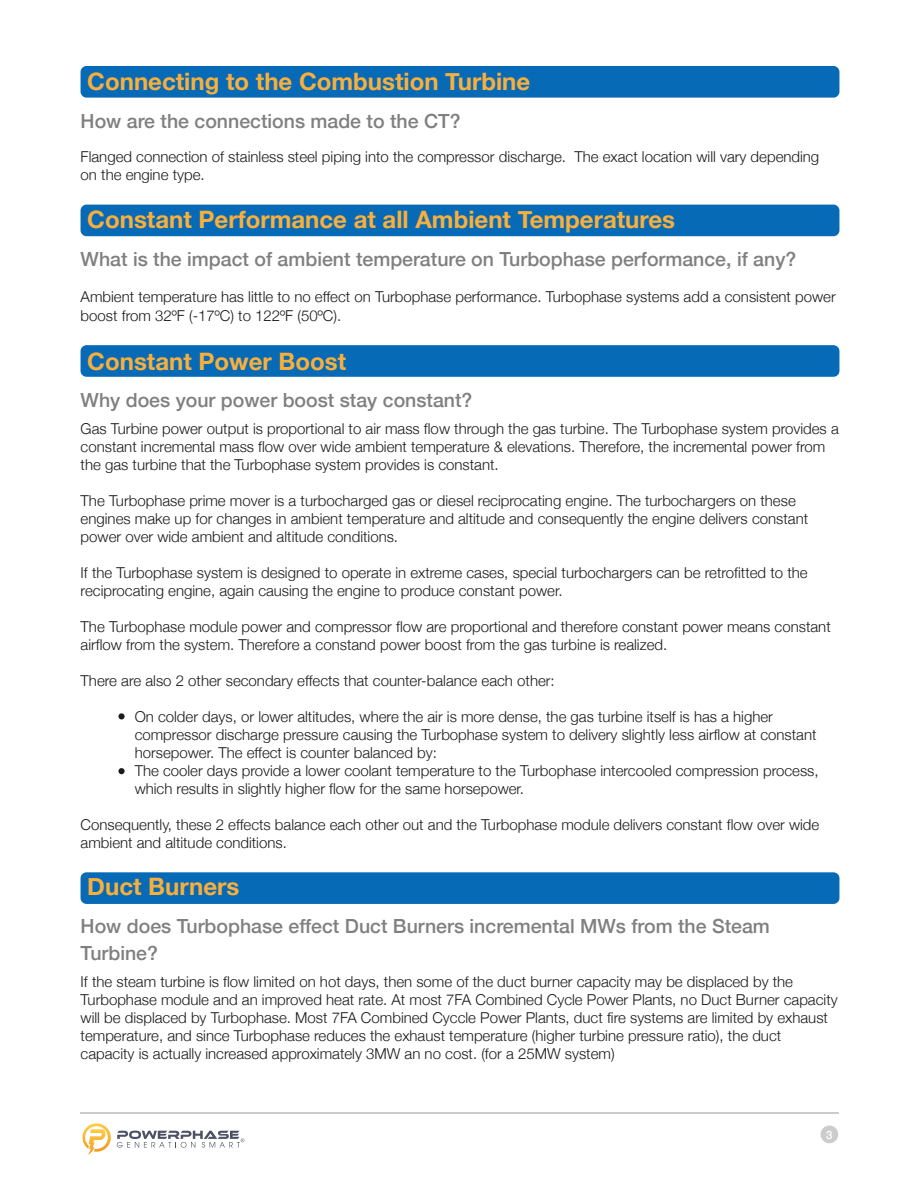
<style>
.page{position:relative;width:920px;height:1190px;background:#fff}
.page>*{position:absolute;margin:0;border:0;box-sizing:border-box;transform-origin:0 0}
.t1{font:700 24px "Helvetica Neue";color:#faaf3b}
.t2{font:500 19.5px/27px "Helvetica Neue";color:#808080}
.t3{font:300 15px/18px "Helvetica Neue";color:#1a1a1a}
.t4{font:500 11.4px "Helvetica Neue";color:#fff}
</style>
<div class="page">
<div style="left:80px;top:66px;width:759px;height:32px;background:#066ab7;border-radius:6px"></div>
<div style="left:80px;top:205px;width:759px;height:31px;background:#066ab7;border-radius:6px"></div>
<div style="left:80px;top:345px;width:759px;height:32px;background:#066ab7;border-radius:6px"></div>
<div style="left:80px;top:872px;width:759px;height:32px;background:#066ab7;border-radius:6px"></div>
<div style="left:820px;top:1125px;width:18px;height:18px;background:#ccc;border-radius:50%"></div>
<svg style="left:82px;top:1123px;width:29px;height:31px"></svg>
<svg style="left:117px;top:1130px;width:127px;height:17px"></svg>
<hr style="left:79px;top:1112px;width:759px;height:1px;background:#ccc">
<div style="left:118px;top:713px;width:7px;height:6px;background:#1a1a1a;border-radius:50%"></div>
<div style="left:118px;top:768px;width:7px;height:6px;background:#1a1a1a;border-radius:50%"></div>
<h1 class="t1" style="left:87px;top:63px;width:444px">Connecting to the Combustion Turbine</h1>
<h2 class="t2" style="left:81px;top:106px;width:381px">How are the connections made to the CT?</h2>
<p class="t3" style="left:81px;top:147px;width:740px">Flanged connection of stainless steel piping into the compressor discharge. The exact location will vary depending on the engine type.</p>
<h1 class="t1" style="left:87px;top:201px;width:589px">Constant Performance at all Ambient Temperatures</h1>
<h2 class="t2" style="left:81px;top:244px;width:717px">What is the impact of ambient temperature on Turbophase performance, if any?</h2>
<p class="t3" style="left:81px;top:286px;width:756px;line-height:19.5px">Ambient temperature has little to no effect on Turbophase performance. Turbophase systems add a consistent power boost from 32ºF (-17ºC) to 122ºF (50ºC).</p>
<h1 class="t1" style="left:87px;top:342px;width:260px">Constant Power Boost</h1>
<h2 class="t2" style="left:81px;top:386px;width:393px">Why does your power boost stay constant?</h2>
<p class="t3" style="left:81px;top:419px;width:759px">Gas Turbine power output is proportional to air mass flow through the gas turbine. The Turbophase system provides a constant incremental mass flow over wide ambient temperature &amp; elevations. Therefore, the incremental power from the gas turbine that the Turbophase system provides is constant.</p>
<p class="t3" style="left:81px;top:491px;width:729px">The Turbophase prime mover is a turbocharged gas or diesel reciprocating engine. The turbochargers on these engines make up for changes in ambient temperature and altitude and consequently the engine delivers constant power over wide ambient and altitude conditions.</p>
<p class="t3" style="left:81px;top:563px;width:728px">If the Turbophase system is designed to operate in extreme cases, special turbochargers can be retrofitted to the reciprocating engine, again causing the engine to produce constant power.</p>
<p class="t3" style="left:81px;top:617px;width:751px">The Turbophase module power and compressor flow are proportional and therefore constant power means constant airflow from the system. Therefore a constand power boost from the gas turbine is realized.</p>
<p class="t3" style="left:81px;top:671px;width:475px">There are also 2 other secondary effects that counter-balance each other:</p>
<p class="t3" style="left:135px;top:707px;width:685px">On colder days, or lower altitudes, where the air is more dense, the gas turbine itself is has a higher compressor discharge pressure causing the Turbophase system to delivery slightly less airflow at constant horsepower. The effect is counter balanced by:<br>The cooler days provide a lower coolant temperature to the Turbophase intercooled compression process, which results in slightly higher flow for the same horsepower.</p>
<p class="t3" style="left:81px;top:815px;width:740px">Consequently, these 2 effects balance each other out and the Turbophase module delivers constant flow over wide ambient and altitude conditions.</p>
<h1 class="t1" style="left:87px;top:867px;width:154px">Duct Burners</h1>
<h2 class="t2" style="left:81px;top:911px;width:690px">How does Turbophase effect Duct Burners incremental MWs from the Steam<br>Turbine?</h2>
<p class="t3" style="left:81px;top:971px;width:758px">If the steam turbine is flow limited on hot days, then some of the duct burner capacity may be displaced by the Turbophase module and an improved heat rate. At most 7FA Combined Cycle Power Plants, no Duct Burner capacity will be displaced by Turbophase. Most 7FA Combined Cyccle Power Plants, duct fire systems are limited by exhaust temperature, and since Turbophase reduces the exhaust temperature (higher turbine pressure ratio), the duct capacity is actually increased approximately 3MW an no cost. (for a 25MW system)</p>
<p class="t4" style="left:826px;top:1125px;width:8px">3</p>
</div>
